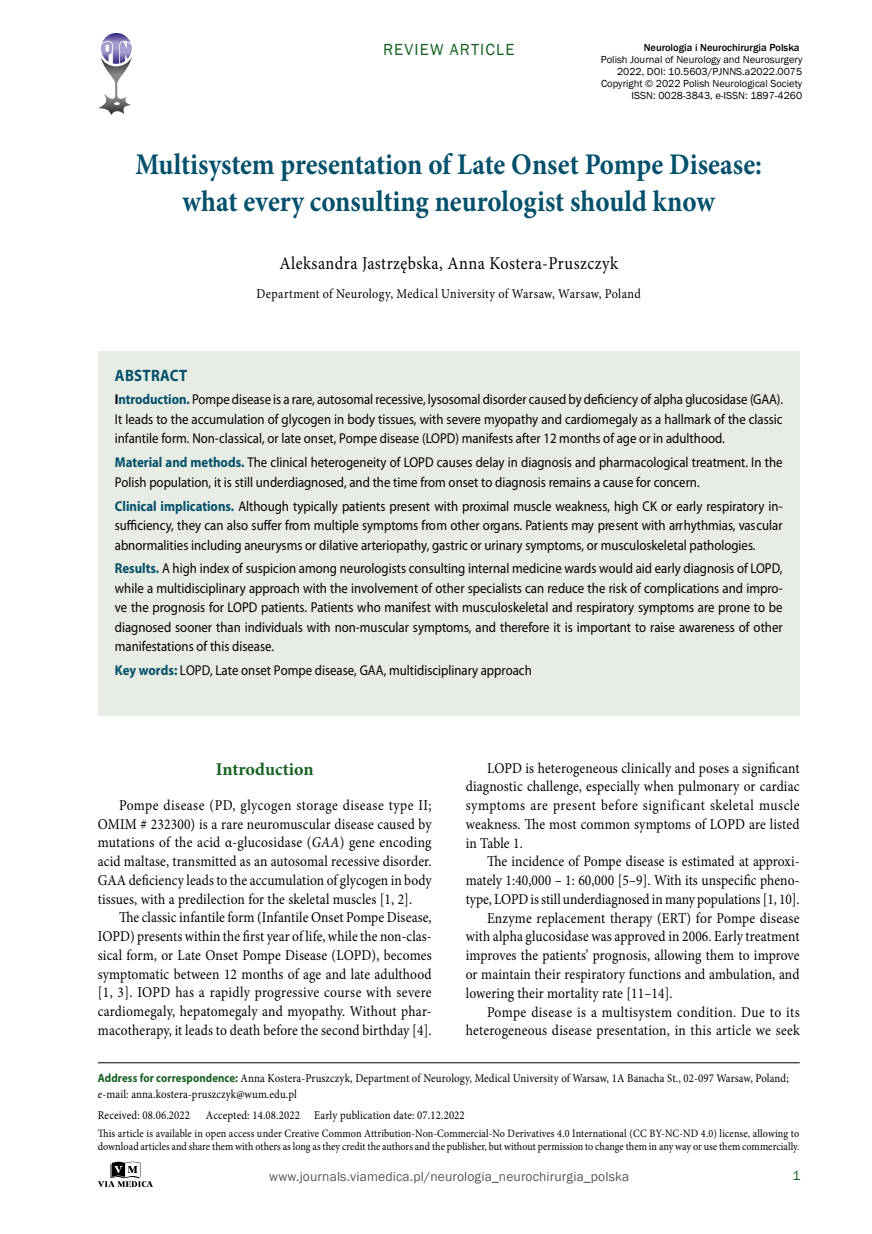
<style>
.page{position:relative;width:872px;height:1234px;background:#fff}
.page>*{position:absolute;margin:0;border:0;box-sizing:border-box;transform-origin:0 0}
.t1{font:700 30px/36.6px "Minion Pro";color:#03506b;text-align:center;scale:.9 1}
.t2{font:18px "Minion Pro";letter-spacing:.03em;color:#000;scale:.9 1}
.t3{font:700 18px "Minion Pro";letter-spacing:-.005em;color:#176222}
.t4{font:16.5px "Franklin Gothic";letter-spacing:.07em;color:#176222}
.t5{font:700 16.5px "Myriad Pro";letter-spacing:.02em;color:#03506b;scale:.9 1}
.t6{font:15px/18.8px "Minion Pro";letter-spacing:.01em;color:#000;text-align:justify;scale:.9 1}
.t7{font:15px "Minion Pro";letter-spacing:.03em;color:#000;scale:.9 1}
.t8{font:14.25px/19.5px "Myriad Pro";color:#000;text-align:justify;scale:.9 1}
.t9{font:13.5px "Minion Pro";letter-spacing:.025em;color:#000;scale:.9 1}
.t10{font:13.5px "Franklin Gothic";letter-spacing:.01em;color:#575756}
.t11{font:13.5px "Franklin Gothic";color:#176222}
.t12{font:12px/16.5px "Minion Pro";letter-spacing:.01em;color:#000;scale:.9 1}
.t13{font:11.25px/13.5px "Minion Pro";letter-spacing:.005em;color:#000;scale:.9 1}
.t14{font:10.5px/12px "Franklin Gothic";color:#000;text-align:right}
.t15{font:500 10.5px "Franklin Gothic";color:#000}
.s1{font-weight:700}
.s2{font-weight:700;color:#03506b}
.s3{font-family:"Myriad Pro";font-weight:700;color:#176222}
.s4{font-style:italic}
</style>
<div class="page">
<svg style="left:98px;top:1161px;width:55px;height:25px"></svg>
<svg style="left:98px;top:33px;width:34px;height:82px"></svg>
<div style="left:98px;top:351px;width:701px;height:364px;background:#e7ece4"></div>
<hr style="left:98px;top:1062px;width:701px;height:1px;background:#000">
<p class="t4" style="left:383px;top:39px;width:133px">REVIEW ARTICLE</p>
<p class="t15" style="left:643px;top:41px;width:157px">Neurologia i Neurochirurgia Polska</p>
<p class="t14" style="left:601px;top:54px;width:203px">Polish Journal of Neurology and Neurosurgery 2022, DOI: 10.5603/PJNNS.a2022.0075<br>Copyright © 2022 Polish Neurological Society ISSN: 0028-3843, e-ISSN: 1897-4260</p>
<h1 class="t1" style="left:135px;top:146px;width:698px">Multisystem presentation of Late Onset Pompe Disease: what every consulting neurologist should know</h1>
<p class="t2" style="left:279px;top:251px;width:378px">Aleksandra Jastrzębska, Anna Kostera-Pruszczyk</p>
<p class="t9" style="left:257px;top:285px;width:428px">Department of Neurology, Medical University of Warsaw, Warsaw, Poland</p>
<p class="t5" style="left:115px;top:366px;width:82px">ABSTRACT</p>
<p class="t8" style="left:115px;top:390px;width:744px"><span class="s1">I</span><span class="s2">ntroduction.</span> Pompe disease is a rare, autosomal recessive, lysosomal disorder caused by deficiency of alpha glucosidase (GAA).<br>It leads to the accumulation of glycogen in body tissues, with severe myopathy and cardiomegaly as a hallmark of the classic infantile form. Non-classical, or late onset, Pompe disease (LOPD) manifests after 12 months of age or in adulthood.</p>
<p class="t8" style="left:115px;top:453px;width:743px"><span class="s2">Material and methods.</span> The clinical heterogeneity of LOPD causes delay in diagnosis and pharmacological treatment. In the<br>Polish population, it is still underdiagnosed, and the time from onset to diagnosis remains a cause for concern.</p>
<p class="t8" style="left:115px;top:496px;width:743px"><span class="s2">Clinical implications.</span> Although typically patients present with proximal muscle weakness, high CK or early respiratory in&shy;sufficiency, they can also suffer from multiple symptoms from other organs. Patients may present with arrhythmias, vascular abnormalities including aneurysms or dilative arteriopathy, gastric or urinary symptoms, or musculoskeletal pathologies.</p>
<p class="t8" style="left:115px;top:559px;width:743px"><span class="s2">Results.</span> A high index of suspicion among neurologists consulting internal medicine wards would aid early diagnosis of LOPD, while a multidisciplinary approach with the involvement of other specialists can reduce the risk of complications and impro&shy;ve the prognosis for LOPD patients. Patients who manifest with musculoskeletal and respiratory symptoms are prone to be diagnosed sooner than individuals with non-muscular symptoms, and therefore it is important to raise awareness of other manifestations of this disease.</p>
<p class="t8" style="left:115px;top:660px;width:465px"><span class="s2">Key words:</span> LOPD, Late onset Pompe disease, GAA, multidisciplinary approach</p>
<p class="t6" style="left:466px;top:758px;width:372px;text-indent:21px">LOPD is heterogeneous clinically and poses a significant diagnostic challenge, especially when pulmonary or cardiac symptoms are present before significant skeletal muscle weakness. The most common symptoms of LOPD are listed in Table 1.</p>
<p class="t6" style="left:487px;top:852px;width:349px">The incidence of Pompe disease is estimated at approxi-</p>
<p class="t6" style="left:466px;top:870px;width:372px">mately 1:40,000 – 1: 60,000 [5–9]. With its unspecific pheno-</p>
<p class="t6" style="left:466px;top:889px;width:372px">type, LOPD is still underdiagnosed in many populations [1, 10].</p>
<p class="t6" style="left:487px;top:908px;width:349px">Enzyme replacement therapy (ERT) for Pompe disease</p>
<p class="t6" style="left:466px;top:927px;width:372px">with alpha glucosidase was approved in 2006. Early treatment</p>
<p class="t6" style="left:466px;top:945px;width:372px">improves the patients’ prognosis, allowing them to improve</p>
<p class="t6" style="left:466px;top:964px;width:372px">or maintain their respiratory functions and ambulation, and</p>
<p class="t6" style="left:466px;top:983px;width:231px">lowering their mortality rate [11–14].</p>
<p class="t7" style="left:487px;top:1001px;width:349px">Pompe disease is a multisystem condition. Due to its</p>
<p class="t6" style="left:466px;top:1020px;width:372px">heterogeneous disease presentation, in this article we seek</p>
<p class="t12" style="left:98px;top:1069px;width:769px"><span class="s3">Address for correspondence:</span> Anna Kostera-Pruszczyk, Department of Neurology, Medical University of Warsaw, 1A Banacha St., 02-097 Warsaw, Poland; e-mail: anna.kostera-pruszczyk@wum.edu.pl</p>
<p class="t12" style="left:98px;top:1106px;width:104px">Received: 08.06.2022</p>
<p class="t12" style="left:206px;top:1106px;width:289px">Accepted: 14.08.2022 Early publication date: 07.12.2022</p>
<p class="t13" style="left:98px;top:1125px;width:781px">This article is available in open access under Creative Common Attribution-Non-Commercial-No Derivatives 4.0 International (CC BY-NC-ND 4.0) license, allowing to download articles and share them with others as long as they credit the authors and the publisher, but without permission to change them in any way or use them commercially.</p>
<p class="t3" style="left:216px;top:756px;width:99px">Introduction</p>
<p class="t6" style="left:98px;top:795px;width:372px;text-indent:21px">Pompe disease (PD, glycogen storage disease type II; OMIM # 232300) is a rare neuromuscular disease caused by mutations of the acid α‐glucosidase (<span class="s4">GAA</span>) gene encoding acid maltase, transmitted as an autosomal recessive disorder.<br>GAA deficiency leads to the accumulation of glycogen in body tissues, with a predilection for the skeletal muscles [1, 2].</p>
<p class="t6" style="left:98px;top:908px;width:372px;text-indent:21px">The classic infantile form (Infantile Onset Pompe Disease, IOPD) presents within the first year of life, while the non-clas&shy;sical form, or Late Onset Pompe Disease (LOPD), becomes symptomatic between 12 months of age and late adulthood [1, 3]. IOPD has a rapidly progressive course with severe cardiomegaly, hepatomegaly and myopathy. Without phar&shy;macotherapy, it leads to death before the second birthday [4].</p>
<p class="t10" style="left:269px;top:1167px;width:361px">www.journals.viamedica.pl/neurologia_neurochirurgia_polska</p>
<p class="t11" style="left:792px;top:1166px;width:9px">1</p>
</div>
